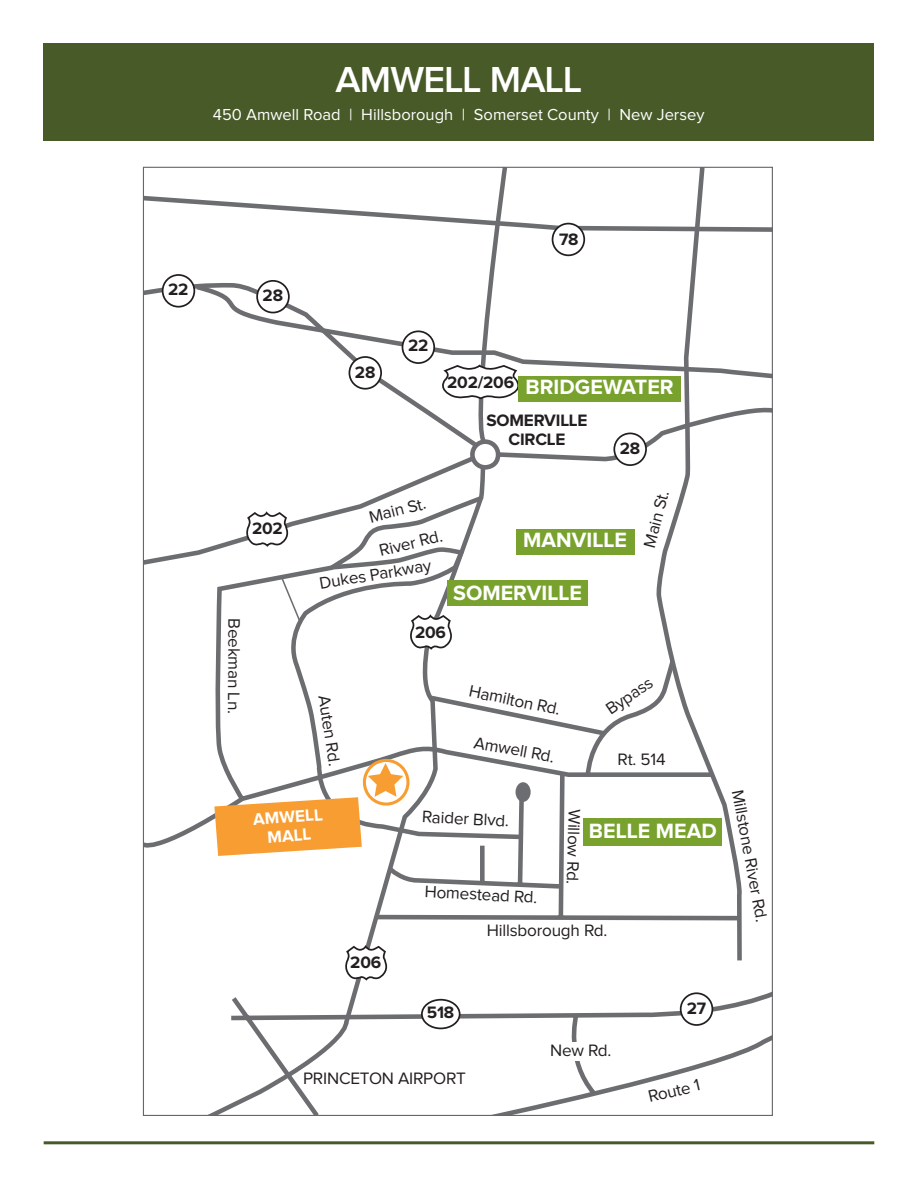
<style>
.page{position:relative;width:918px;height:1188px;background:#fff}
.page>*{position:absolute;margin:0;border:0;box-sizing:border-box;transform-origin:0 0}
.t1{font:600 37.5px "Proxima Nova";letter-spacing:-.02em;color:#fff}
.t2{font:700 21.45px "Proxima Nova";color:#fff}
.t3{font:17.1px "Proxima Nova";letter-spacing:-.01em;color:#231f20}
.t4{font:700 17.1px/18.6px "Proxima Nova";letter-spacing:-.01em;color:#231f20;text-align:center}
.t5{font:700 17.1px/18.6px "Proxima Nova";color:#fff;text-align:center}
.t6{font:16.5px "Proxima Nova";color:#fff}
</style>
<div class="page">
<div style="left:44px;top:43px;width:830px;height:98px;background:#485a28"></div>
<hr style="left:44px;top:1141px;width:830px;height:3px;background:#485a28">
<svg style="left:145px;top:186px;width:626px;height:662px"></svg>
<svg style="left:286px;top:530px;width:239px;height:312px"></svg>
<svg style="left:373px;top:769px;width:370px;height:154px"></svg>
<svg style="left:227px;top:939px;width:544px;height:175px"></svg>
<svg style="left:245px;top:507px;width:45px;height:43px"></svg>
<svg style="left:438px;top:362px;width:86px;height:40px"></svg>
<svg style="left:344px;top:944px;width:45px;height:40px"></svg>
<div style="left:349px;top:357px;width:32px;height:32px;background:#fff;border-radius:50%"></div>
<div style="left:349px;top:356px;width:33px;height:34px;border:2px solid #231f20;border-radius:50%"></div>
<div style="left:257px;top:281px;width:32px;height:32px;background:#fff;border-radius:50%"></div>
<div style="left:256px;top:280px;width:34px;height:33px;border:2px solid #231f20;border-radius:50%"></div>
<div style="left:553px;top:224px;width:31px;height:31px;background:#fff;border-radius:50%"></div>
<div style="left:552px;top:223px;width:33px;height:33px;border:2px solid #231f20;border-radius:50%"></div>
<div style="left:422px;top:1000px;width:38px;height:28px;background:#fff;border-radius:50%"></div>
<div style="left:421px;top:999px;width:40px;height:30px;border:2px solid #231f20;border-radius:50%"></div>
<div style="left:532px;top:1042px;width:85px;height:19px;background:#fff"></div>
<svg style="left:279px;top:575px;width:23px;height:48px"></svg>
<div style="left:447px;top:581px;width:141px;height:25px;background:#78a22d"></div>
<div style="left:516px;top:529px;width:119px;height:26px;background:#78a22d"></div>
<div style="left:518px;top:376px;width:163px;height:26px;background:#78a22d"></div>
<div style="left:583px;top:819px;width:138px;height:27px;background:#78a22d"></div>
<div style="left:363px;top:759px;width:47px;height:47px;border:3px solid #f89d31;border-radius:50%"></div>
<div style="left:614px;top:433px;width:32px;height:32px;background:#fff;border-radius:50%"></div>
<div style="left:613px;top:433px;width:34px;height:33px;border:2px solid #231f20;border-radius:50%"></div>
<div style="left:681px;top:993px;width:31px;height:32px;background:#fff;border-radius:50%"></div>
<div style="left:680px;top:992px;width:33px;height:34px;border:2px solid #231f20;border-radius:50%"></div>
<div style="left:163px;top:275px;width:31px;height:32px;background:#fff;border-radius:50%"></div>
<div style="left:162px;top:274px;width:33px;height:34px;border:2px solid #231f20;border-radius:50%"></div>
<div style="left:402px;top:331px;width:32px;height:32px;background:#fff;border-radius:50%"></div>
<div style="left:402px;top:330px;width:33px;height:34px;border:2px solid #231f20;border-radius:50%"></div>
<svg style="left:368px;top:614px;width:309px;height:277px"></svg>
<svg style="left:214px;top:797px;width:148px;height:59px;background:#f7ac54"></svg>
<h1 class="t1" style="left:335px;top:62px;width:248px">AMWELL MALL</h1>
<p class="t6" style="left:213px;top:107px;width:493px">450 Amwell Road | Hillsborough | Somerset County | New Jersey</p>
<p class="t4" style="left:168px;top:280px;width:22px">22</p>
<p class="t4" style="left:559px;top:231px;width:21px">78</p>
<p class="t4" style="left:263px;top:287px;width:22px">28</p>
<p class="t4" style="left:252px;top:520px;width:32px">202</p>
<p class="t3" style="left:242px;top:618px;width:97px;rotate:90deg">Beekman Ln.</p>
<p class="t4" style="left:355px;top:363px;width:22px">28</p>
<p class="t4" style="left:408px;top:337px;width:22px">22</p>
<p class="t4" style="left:447px;top:374px;width:68px">202/206</p>
<p class="t4" style="left:486px;top:412px;width:103px">SOMERVILLE<br>CIRCLE</p>
<p class="t2" style="left:526px;top:377px;width:150px">BRIDGEWATER</p>
<p class="t4" style="left:620px;top:440px;width:22px">28</p>
<p class="t3" style="left:367px;top:509px;width:59px;rotate:-14deg">Main St.</p>
<p class="t3" style="left:378px;top:543px;width:66px;rotate:-14deg">River Rd.</p>
<p class="t3" style="left:318px;top:575px;width:115px;rotate:-9deg">Dukes Parkway</p>
<p class="t2" style="left:523px;top:530px;width:105px">MANVILLE</p>
<p class="t2" style="left:453px;top:583px;width:130px">SOMERVILLE</p>
<p class="t4" style="left:415px;top:623px;width:32px">206</p>
<p class="t3" style="left:641px;top:545px;width:59px;rotate:-75deg">Main St.</p>
<p class="t3" style="left:332px;top:694px;width:73px;rotate:81deg">Auten Rd.</p>
<p class="t3" style="left:471px;top:683px;width:95px;rotate:12deg">Hamilton Rd.</p>
<p class="t3" style="left:476px;top:735px;width:83px;rotate:10deg">Amwell Rd.</p>
<p class="t3" style="left:603px;top:704px;width:54px;rotate:-34deg">Bypass</p>
<p class="t3" style="left:618px;top:752px;width:50px">Rt. 514</p>
<p class="t5" style="left:253px;top:811px;width:71px;rotate:-4deg">AMWELL<br>MALL</p>
<p class="t4" style="left:350px;top:954px;width:32px">206</p>
<p class="t3" style="left:422px;top:808px;width:89px;rotate:3deg">Raider Blvd.</p>
<p class="t3" style="left:582px;top:809px;width:77px;rotate:91deg">Willow Rd.</p>
<p class="t3" style="left:425px;top:884px;width:114px;rotate:3deg">Homestead Rd.</p>
<p class="t2" style="left:589px;top:821px;width:129px">BELLE MEAD</p>
<p class="t4" style="left:427px;top:1004px;width:29px">518</p>
<p class="t3" style="left:487px;top:922px;width:122px">Hillsborough Rd.</p>
<p class="t3" style="left:550px;top:1042px;width:63px">New Rd.</p>
<p class="t4" style="left:687px;top:1000px;width:21px">27</p>
<p class="t3" style="left:303px;top:1070px;width:164px">PRINCETON AIRPORT</p>
<p class="t3" style="left:647px;top:1089px;width:54px;rotate:-13deg">Route 1</p>
<p class="t3" style="left:745px;top:788px;width:136px;rotate:79deg">Millstone River Rd.</p>
</div>
